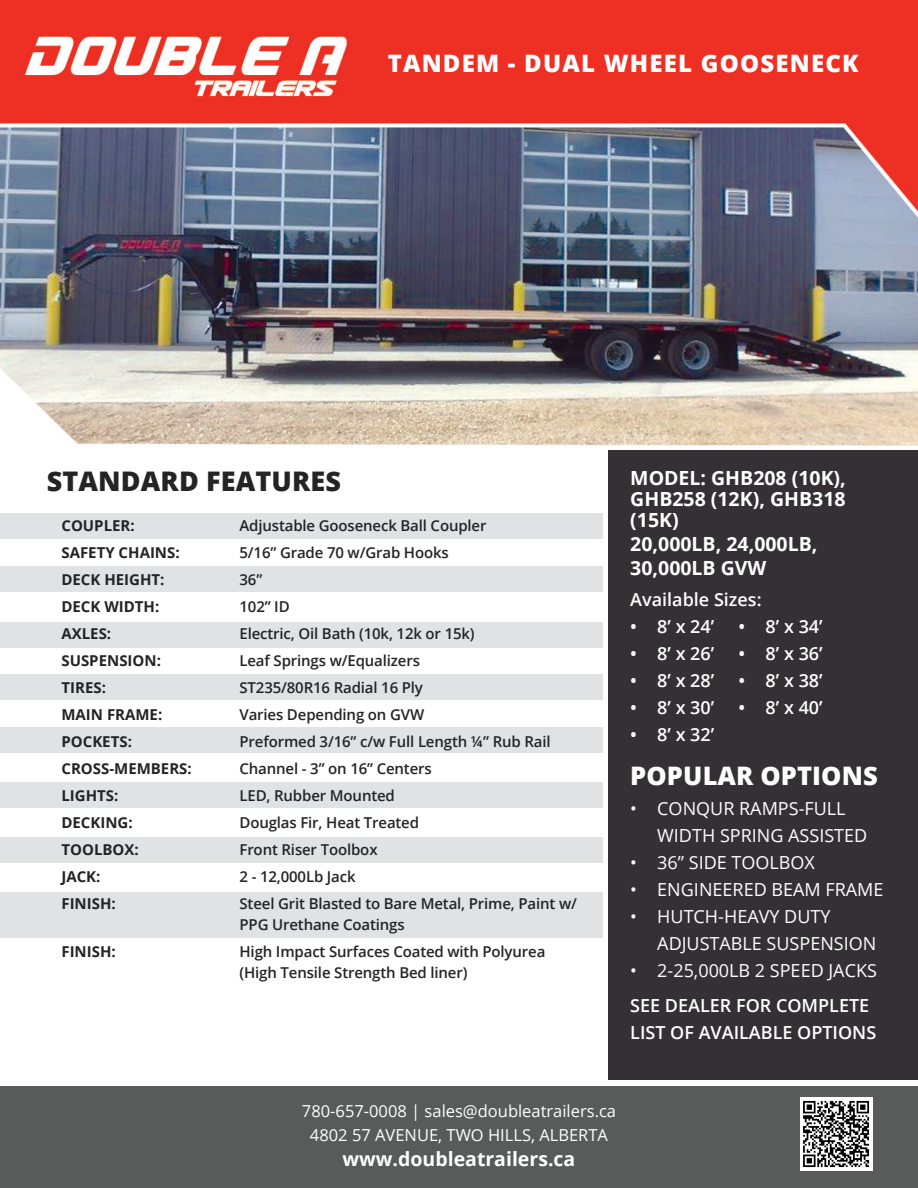
<style>
.page{position:relative;width:918px;height:1188px;background:#fff}
.page>*{position:absolute;margin:0;border:0;box-sizing:border-box;transform-origin:0 0}
.t1{font:800 27px "Open Sans";letter-spacing:.005em;color:#242424}
.t2{font:800 25.5px "Open Sans";letter-spacing:.005em;color:#fff}
.t3{font:800 24px "Open Sans";letter-spacing:.05em;color:#fff}
.t4{font:700 19.5px/21px "Open Sans";color:#fff;text-align:justify}
.t5{font:18px/27px "Open Sans";color:#fff}
.t6{font:600 18px/27px "Open Sans";color:#fff}
.t7{font:16.5px "Open Sans";color:#fff}
.t8{font:600 15px/21px "Open Sans";letter-spacing:-.01em;color:#242424}
.t9{font:700 15px "Open Sans";color:#242424}
</style>
<div class="page">
<img style="left:0;top:0;width:918px;height:1087px">
<div style="left:0;top:1087px;width:918px;height:101px;background:#575c5b"></div>
<div style="left:0;top:514px;width:603px;height:25px;background:#e1e2e4"></div>
<div style="left:0;top:566px;width:603px;height:25px;background:#e1e2e4"></div>
<div style="left:0;top:622px;width:603px;height:25px;background:#e1e2e4"></div>
<div style="left:0;top:675px;width:603px;height:25px;background:#e1e2e4"></div>
<div style="left:0;top:727px;width:603px;height:25px;background:#e1e2e4"></div>
<div style="left:0;top:782px;width:603px;height:26px;background:#e1e2e4"></div>
<div style="left:0;top:838px;width:603px;height:25px;background:#e1e2e4"></div>
<div style="left:0;top:893px;width:603px;height:45px;background:#e1e2e4"></div>
<div style="left:608px;top:450px;width:310px;height:630px;background:#343033"></div>
<img style="left:800px;top:1097px;width:72px;height:73px">
<p class="t3" style="left:388px;top:45px;width:472px">TANDEM - DUAL WHEEL GOOSENECK</p>
<p class="t1" style="left:47px;top:460px;width:296px">STANDARD FEATURES</p>
<p class="t9" style="left:61px;top:515px;width:75px">COUPLER:</p>
<p class="t9" style="left:61px;top:542px;width:120px">SAFETY CHAINS:</p>
<p class="t9" style="left:61px;top:569px;width:105px">DECK HEIGHT:</p>
<p class="t9" style="left:61px;top:596px;width:99px">DECK WIDTH:</p>
<p class="t9" style="left:61px;top:623px;width:51px">AXLES:</p>
<p class="t9" style="left:61px;top:650px;width:101px">SUSPENSION:</p>
<p class="t9" style="left:61px;top:677px;width:46px">TIRES:</p>
<p class="t9" style="left:61px;top:704px;width:102px">MAIN FRAME:</p>
<p class="t9" style="left:61px;top:731px;width:72px">POCKETS:</p>
<p class="t9" style="left:61px;top:758px;width:132px">CROSS-MEMBERS:</p>
<p class="t9" style="left:61px;top:785px;width:58px">LIGHTS:</p>
<p class="t9" style="left:61px;top:812px;width:73px">DECKING:</p>
<p class="t9" style="left:61px;top:839px;width:79px">TOOLBOX:</p>
<p class="t9" style="left:61px;top:866px;width:41px">JACK:</p>
<p class="t9" style="left:61px;top:893px;width:56px">FINISH:</p>
<p class="t9" style="left:61px;top:941px;width:56px">FINISH:</p>
<p class="t8" style="left:240px;top:515px;width:249px">Adjustable Gooseneck Ball Coupler</p>
<p class="t8" style="left:240px;top:542px;width:211px">5/16” Grade 70 w/Grab Hooks</p>
<p class="t8" style="left:240px;top:569px;width:24px">36”</p>
<p class="t8" style="left:240px;top:596px;width:52px">102” ID</p>
<p class="t8" style="left:240px;top:623px;width:237px">Electric, Oil Bath (10k, 12k or 15k)</p>
<p class="t8" style="left:240px;top:650px;width:182px">Leaf Springs w/Equalizers</p>
<p class="t8" style="left:240px;top:677px;width:185px">ST235/80R16 Radial 16 Ply</p>
<p class="t8" style="left:240px;top:704px;width:186px">Varies Depending on GVW</p>
<p class="t8" style="left:240px;top:731px;width:313px">Preformed 3/16” c/w Full Length ¼” Rub Rail</p>
<p class="t8" style="left:240px;top:758px;width:194px">Channel - 3” on 16” Centers</p>
<p class="t8" style="left:240px;top:785px;width:157px">LED, Rubber Mounted</p>
<p class="t8" style="left:240px;top:812px;width:181px">Douglas Fir, Heat Treated</p>
<p class="t8" style="left:240px;top:839px;width:140px">Front Riser Toolbox</p>
<p class="t8" style="left:240px;top:866px;width:118px">2 - 12,000Lb Jack</p>
<p class="t8" style="left:240px;top:893px;width:339px">Steel Grit Blasted to Bare Metal, Prime, Paint w/<br>PPG Urethane Coatings</p>
<p class="t8" style="left:240px;top:941px;width:307px">High Impact Surfaces Coated with Polyurea (High Tensile Strength Bed liner)</p>
<p class="t4" style="left:630px;top:467px;width:217px">MODEL: GHB208 (10K), GHB258 (12K), GHB318 (15K)</p>
<p class="t4" style="left:630px;top:531px;width:189px;line-height:24px">20,000LB, 24,000LB,<br>30,000LB GVW</p>
<p class="t6" style="left:630px;top:586px;width:133px">Available Sizes:</p>
<p class="t6" style="left:630px;top:613px;width:86px">• 8’ x 24’</p>
<p class="t6" style="left:630px;top:640px;width:86px">• 8’ x 26’</p>
<p class="t6" style="left:630px;top:667px;width:86px">• 8’ x 28’</p>
<p class="t6" style="left:630px;top:694px;width:86px">• 8’ x 30’</p>
<p class="t6" style="left:630px;top:721px;width:86px">• 8’ x 32’</p>
<p class="t6" style="left:739px;top:613px;width:86px">• 8’ x 34’</p>
<p class="t6" style="left:739px;top:640px;width:86px">• 8’ x 36’</p>
<p class="t6" style="left:739px;top:667px;width:86px">• 8’ x 38’</p>
<p class="t6" style="left:739px;top:694px;width:86px">• 8’ x 40’</p>
<p class="t2" style="left:630px;top:756px;width:249px">POPULAR OPTIONS</p>
<p class="t5" style="left:657px;top:795px;width:212px;text-indent:-27px">• CONQUR RAMPS-FULL<br>WIDTH SPRING ASSISTED</p>
<p class="t5" style="left:630px;top:849px;width:186px">• 36” SIDE TOOLBOX</p>
<p class="t5" style="left:630px;top:876px;width:255px">• ENGINEERED BEAM FRAME</p>
<p class="t5" style="left:657px;top:903px;width:221px;text-indent:-27px">• HUTCH-HEAVY DUTY<br>ADJUSTABLE SUSPENSION</p>
<p class="t5" style="left:630px;top:957px;width:248px">• 2-25,000LB 2 SPEED JACKS</p>
<p class="t6" style="left:630px;top:991px;width:248px">SEE DEALER FOR COMPLETE<br>LIST OF AVAILABLE OPTIONS</p>
<p class="t7" style="left:302px;top:1099px;width:316px">780-657-0008 | sales@doubleatrailers.ca</p>
<p class="t7" style="left:310px;top:1123px;width:300px">4802 57 AVENUE, TWO HILLS, ALBERTA</p>
<p class="t4" style="left:343px;top:1148px;width:234px">www.doubleatrailers.ca</p>
</div>
